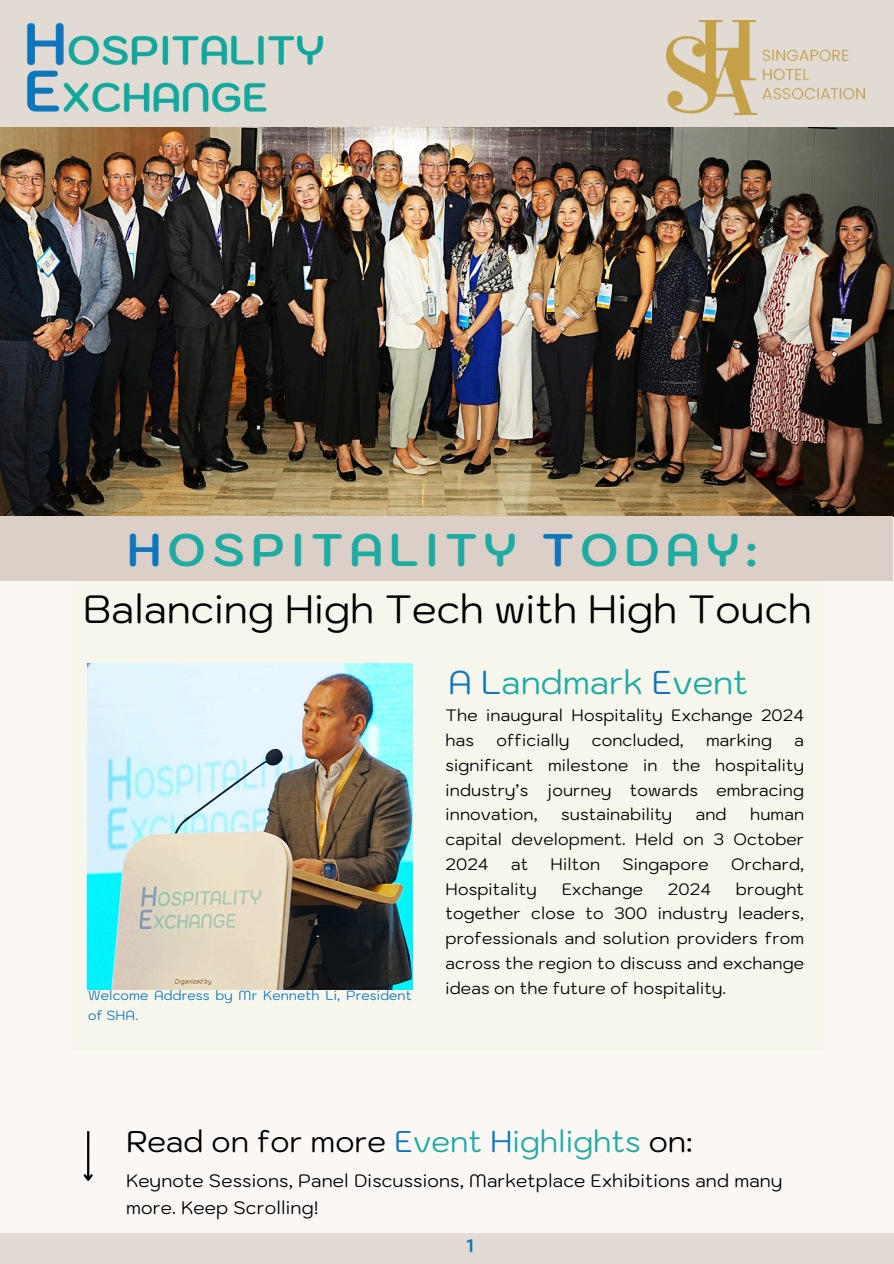
<style>
.page{position:relative;width:894px;height:1264px;background:#fff}
.page>*{position:absolute;margin:0;border:0;box-sizing:border-box;transform-origin:0 0}
.t1{font:700 45.6px "Kodchasan";letter-spacing:.14em;color:#1daba2}
.t2{font:39.45px "Kodchasan";color:#000}
.t3{font:33px "Kodchasan";color:#1daba2}
.t4{font:30px "Kodchasan";color:#000}
.t5{font:18px/27px "Kodchasan";letter-spacing:.01em;color:#000}
.t6{font:700 18px "Kodchasan";color:#0e76bc}
.t7{font:16.5px/24.8px "Kodchasan";letter-spacing:.01em;color:#000;text-align:justify}
.t8{font:13.2px/19.8px "Kodchasan";letter-spacing:.01em;color:#0e76bc}
.s1{color:#0e76bc}
.s2{color:#1daba2}
</style>
<div class="page">
<div style="left:0;top:0;width:893px;height:1263px;background:#faf7f5"></div>
<div style="left:0;top:0;width:893px;height:127px;background:#e1dbd3"></div>
<div style="left:0;top:1232px;width:893px;height:31px;background:#e1dbd3"></div>
<div style="left:72px;top:581px;width:751px;height:470px;background:#f6f6ed"></div>
<hr style="left:87px;top:1131px;width:2px;height:48px;background:#000">
<svg style="left:83px;top:1172px;width:10px;height:9px"></svg>
<img style="left:666px;top:20px;width:198px;height:95px">
<img style="left:26px;top:22px;width:298px;height:91px">
<img style="left:1px;top:127px;width:892px;height:389px">
<div style="left:0;top:516px;width:892px;height:65px;background:#dbcfc7"></div>
<img style="left:87px;top:664px;width:325px;height:325px">
<h3 class="t1" style="left:127px;top:519px;width:631px"><span class="s1">H</span>OSPITALITY <span class="s1">T</span>ODAY:</h3>
<h2 class="t2" style="left:83px;top:582px;width:730px">Balancing High Tech with High Touch</h2>
<p class="t3" style="left:448px;top:660px;width:301px"><span class="s1">A L</span>andmark <span class="s1">E</span>vent</p>
<p class="t7" style="left:445px;top:702px;width:360px">The inaugural Hospitality Exchange 2024 has</p>
<p class="t7" style="left:496px;top:727px;width:74px">officially</p>
<p class="t7" style="left:591px;top:727px;width:93px">concluded,</p>
<p class="t7" style="left:706px;top:727px;width:67px">marking</p>
<p class="t7" style="left:445px;top:727px;width:360px;text-indent:349px">a significant milestone in the hospitality industry’s journey towards embracing innovation,</p>
<p class="t7" style="left:445px;top:801px;width:360px;text-indent:304px">human capital development. Held on 3 October 2024</p>
<p class="t7" style="left:561px;top:801px;width:113px">sustainability</p>
<p class="t7" style="left:695px;top:801px;width:32px">and</p>
<p class="t7" style="left:511px;top:851px;width:19px">at</p>
<p class="t7" style="left:550px;top:851px;width:51px">Hilton</p>
<p class="t7" style="left:622px;top:851px;width:87px">Singapore</p>
<p class="t7" style="left:730px;top:851px;width:75px">Orchard,</p>
<p class="t7" style="left:445px;top:876px;width:93px">Hospitality</p>
<p class="t7" style="left:561px;top:876px;width:83px">Exchange</p>
<p class="t7" style="left:667px;top:876px;width:45px">2024</p>
<p class="t7" style="left:445px;top:876px;width:360px;text-indent:290px">brought together close to 300 industry leaders, professionals and solution providers from across the region to discuss and exchange ideas on the future of hospitality.</p>
<h4 class="t8" style="left:88px;top:985px;width:325px">Welcome Address by Mr Kenneth Li, President of SHA.</h4>
<h4 class="t4" style="left:126px;top:1120px;width:568px">Read on for more <span class="s1">E</span><span class="s2">vent</span> <span class="s1">H</span><span class="s2">ighlights</span> on:</h4>
<h3 class="t5" style="left:126px;top:1166px;width:657px">Keynote Sessions, Panel Discussions, Marketplace Exhibitions and many more. Keep Scrolling!</h3>
<p class="t6" style="left:466px;top:1233px;width:8px">1</p>
</div>
